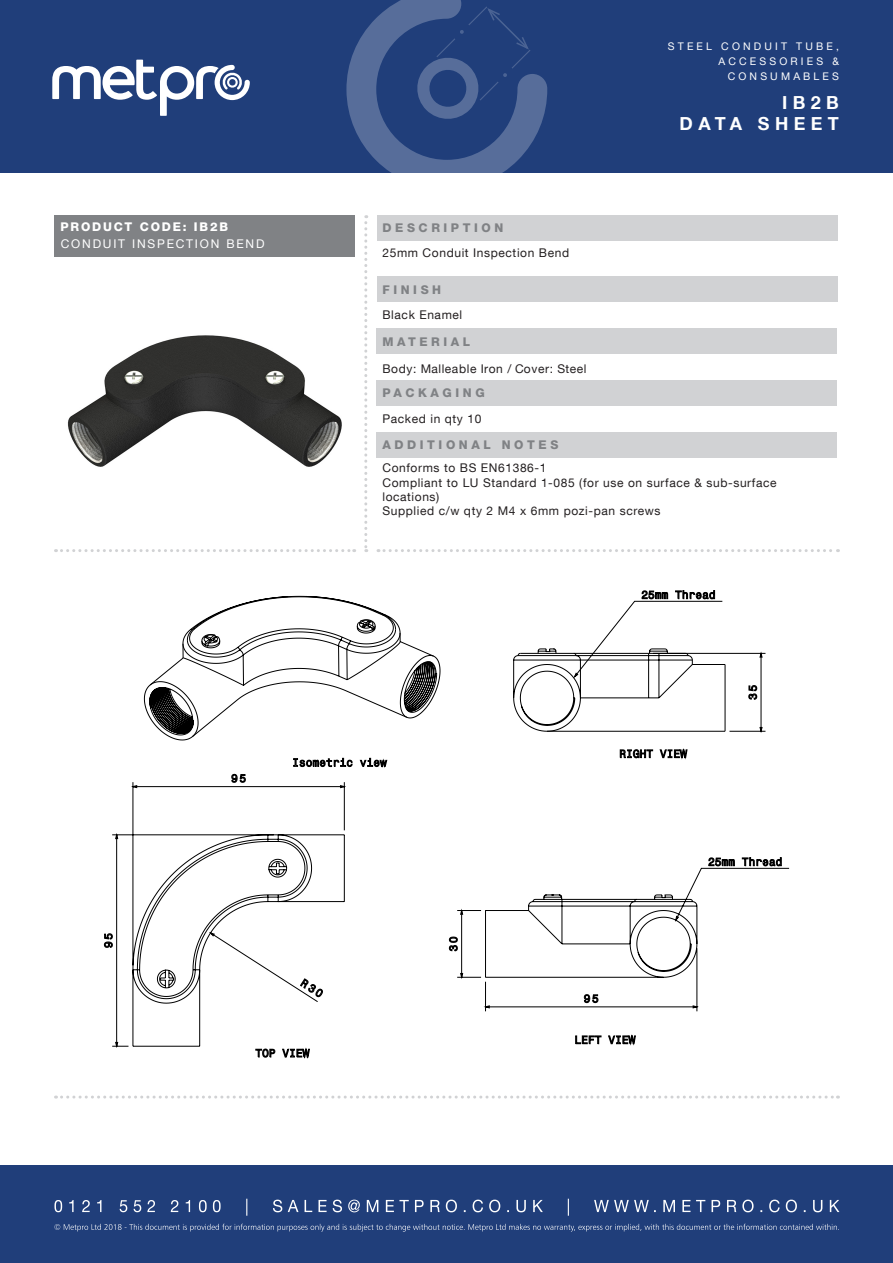
<style>
.page{position:relative;width:893px;height:1263px;background:#fff}
.page>*{position:absolute;margin:0;border:0;box-sizing:border-box;transform-origin:0 0}
.t1{font:700 18px "Helvetica Neue LT Com";letter-spacing:.3em;color:#fff}
.t2{font:12px/14.4px "Helvetica Neue LT Com";letter-spacing:.05em;color:#231f20}
.t3{font:800 12px "Helvetica Neue LT Com";letter-spacing:.3em;color:#808285}
.t4{font:12px "Helvetica Neue";letter-spacing:.05em;color:#231f20}
.t5{font:12px "Helvetica Neue LT Com";letter-spacing:.15em;color:#fff}
.t6{font:800 12px "Helvetica Neue LT Com";letter-spacing:.15em;color:#fff}
.t7{font:10.5px "Helvetica Neue LT Com";letter-spacing:.3em;color:#fff}
</style>
<div class="page">
<div style="left:0;top:1165px;width:893px;height:98px;background:#203e7a"></div>
<svg style="left:54px;top:1224px;width:785px;height:7px"></svg>
<svg style="left:54px;top:1199px;width:785px;height:17px"></svg>
<div style="left:0;top:0;width:893px;height:172px;background:#203e7a"></div>
<svg style="left:52px;top:60px;width:198px;height:56px"></svg>
<svg style="left:364px;top:215px;width:3px;height:337px"></svg>
<svg style="left:56px;top:549px;width:299px;height:3px"></svg>
<svg style="left:378px;top:549px;width:460px;height:3px"></svg>
<svg style="left:62px;top:1095px;width:776px;height:3px"></svg>
<svg style="left:346px;top:0;width:201px;height:173px"></svg>
<div style="left:376px;top:215px;width:461px;height:25px;background:#d1d2d4"></div>
<div style="left:55px;top:215px;width:300px;height:41px;background:#808285"></div>
<div style="left:376px;top:277px;width:461px;height:25px;background:#d1d2d4"></div>
<div style="left:376px;top:329px;width:461px;height:25px;background:#d1d2d4"></div>
<div style="left:376px;top:381px;width:461px;height:25px;background:#d1d2d4"></div>
<div style="left:376px;top:432px;width:461px;height:26px;background:#d1d2d4"></div>
<img style="left:67px;top:335px;width:275px;height:132px">
<svg style="left:104px;top:596px;width:531px;height:462px"></svg>
<svg style="left:449px;top:590px;width:341px;height:454px"></svg>
<p class="t6" style="left:61px;top:220px;width:169px">PRODUCT CODE: IB2B</p>
<p class="t5" style="left:61px;top:236px;width:205px">CONDUIT INSPECTION BEND</p>
<p class="t7" style="left:668px;top:40px;width:173px">STEEL CONDUIT TUBE,</p>
<p class="t7" style="left:718px;top:55px;width:122px">ACCESSORIES &amp;</p>
<p class="t7" style="left:728px;top:70px;width:113px">CONSUMABLES</p>
<p class="t1" style="left:680px;top:112px;width:161px">DATA SHEET</p>
<p class="t1" style="left:782px;top:91px;width:58px">IB2B</p>
<p class="t3" style="left:382px;top:221px;width:122px">DESCRIPTION</p>
<p class="t2" style="left:382px;top:245px;width:188px">25mm Conduit Inspection Bend</p>
<p class="t3" style="left:382px;top:282px;width:60px">FINISH</p>
<p class="t2" style="left:382px;top:307px;width:81px">Black Enamel</p>
<p class="t3" style="left:382px;top:334px;width:89px">MATERIAL</p>
<p class="t4" style="left:382px;top:361px;width:206px">Body: Malleable Iron / Cover: Steel</p>
<p class="t3" style="left:382px;top:386px;width:104px">PACKAGING</p>
<p class="t2" style="left:382px;top:411px;width:101px">Packed in qty 10</p>
<p class="t3" style="left:382px;top:438px;width:178px">ADDITIONAL NOTES</p>
<p class="t2" style="left:382px;top:460px;width:166px">Conforms to BS EN61386-1</p>
<p class="t2" style="left:382px;top:475px;width:396px">Compliant to LU Standard 1-085 (for use on surface &amp; sub-surface locations)</p>
<p class="t2" style="left:382px;top:504px;width:280px">Supplied c/w qty 2 M4 x 6mm pozi-pan screws</p>
</div>
